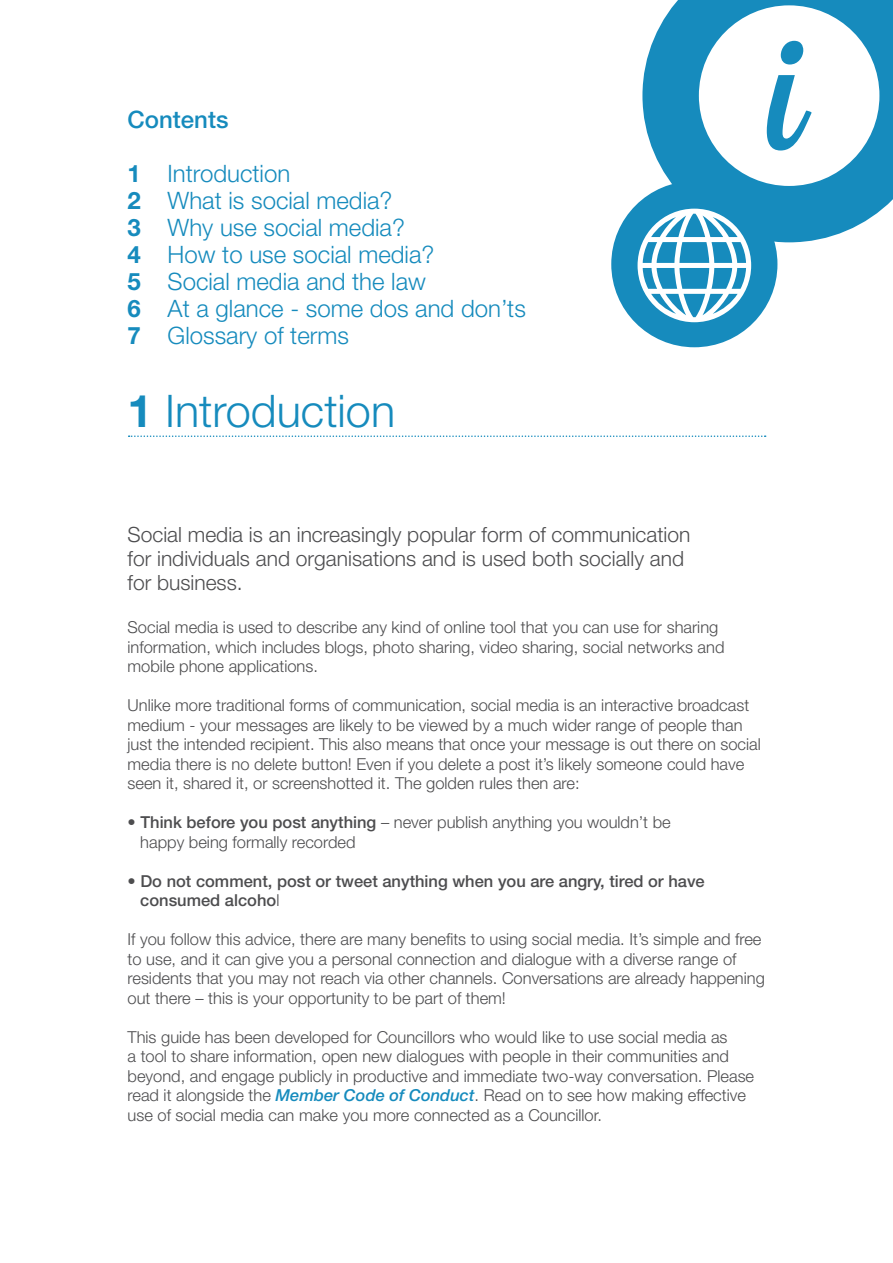
<style>
.page{position:relative;width:893px;height:1263px;background:#fff}
.page>*{position:absolute;margin:0;border:0;box-sizing:border-box;transform-origin:0 0}
.t1{font:300 45px "Helvetica Neue";color:#168bbd}
.t2{font:300 24px "Helvetica Neue";color:#168bbd}
.t3{font:500 24px "Helvetica Neue";color:#168bbd}
.t4{font:300 21px "Helvetica Neue";color:#4d4d4f}
.t5{font:300 16.5px/19.5px "Helvetica Neue";color:#4d4d4f}
.t6{font:500 16.5px "Helvetica Neue";color:#4d4d4f}
.s1{font-weight:700}
.s2{font-weight:500}
.s3{font-weight:300}
.s4{font-weight:500;font-style:italic;color:#168bbd}
</style>
<div class="page">
<svg style="left:642px;top:0;width:251px;height:242px;fill:#168bbd"></svg>
<svg style="left:699px;top:5px;width:180px;height:181px"></svg>
<div style="left:611px;top:181px;width:166px;height:166px;background:#168bbd;border-radius:50%"></div>
<svg style="left:638px;top:209px;width:113px;height:113px"></svg>
<svg style="left:129px;top:435px;width:637px;height:2px"></svg>
<p class="t3" style="left:128px;top:105px;width:102px">Contents</p>
<p class="t2" style="left:128px;top:159px;width:164px"><span class="s1">1</span> Introduction</p>
<p class="t2" style="left:128px;top:186px;width:266px"><span class="s1">2</span> What is social media?</p>
<p class="t2" style="left:128px;top:213px;width:279px"><span class="s1">3</span> Why use social media?</p>
<p class="t2" style="left:128px;top:240px;width:308px"><span class="s1">4</span> How to use social media?</p>
<p class="t2" style="left:128px;top:267px;width:300px"><span class="s1">5</span> Social media and the law</p>
<p class="t2" style="left:128px;top:294px;width:400px"><span class="s1">6</span> At a glance - some dos and don’ts</p>
<p class="t2" style="left:128px;top:321px;width:223px"><span class="s1">7</span> Glossary of terms</p>
<p class="t1" style="left:128px;top:383px;width:269px"><span class="s1">1</span> Introduction</p>
<p class="t4" style="left:128px;top:521px;width:564px">Social media is an increasingly popular form of communication</p>
<p class="t4" style="left:128px;top:545px;width:558px">for individuals and organisations and is used both socially and</p>
<p class="t4" style="left:128px;top:569px;width:117px">for business.</p>
<p class="t5" style="left:128px;top:617px;width:592px">Social media is used to describe any kind of online tool that you can use for sharing</p>
<p class="t5" style="left:128px;top:637px;width:598px">information, which includes blogs, photo sharing, video sharing, social networks and</p>
<p class="t5" style="left:128px;top:656px;width:192px">mobile phone applications.</p>
<p class="t5" style="left:128px;top:695px;width:635px">Unlike more traditional forms of communication, social media is an interactive broadcast medium - your messages are likely to be viewed by a much wider range of people than just the intended recipient. This also means that once your message is out there on social media there is no delete button! Even if you delete a post it’s likely someone could have seen it, shared it, or screenshotted it. The golden rules then are:</p>
<p class="t5" style="left:128px;top:812px;width:545px">• <span class="s2">Think before you post anything</span> – never publish anything you wouldn’t be</p>
<p class="t5" style="left:140px;top:832px;width:217px">happy being formally recorded</p>
<p class="t6" style="left:128px;top:871px;width:579px"><span class="s3">•</span> Do not comment, post or tweet anything when you are angry, tired or have</p>
<p class="t6" style="left:140px;top:890px;width:141px">consumed alcoho<span class="s3">l</span></p>
<p class="t5" style="left:128px;top:929px;width:639px">If you follow this advice, there are many benefits to using social media. It’s simple and free to use, and it can give you a personal connection and dialogue with a diverse range of residents that you may not reach via other channels. Conversations are already happening out there – this is your opportunity to be part of them!</p>
<p class="t5" style="left:128px;top:1027px;width:628px">This guide has been developed for Councillors who would like to use social media as<br>a tool to share information, open new dialogues with people in their communities and beyond, and engage publicly in productive and immediate two-way conversation. Please read it alongside the <span class="s4">Member Code of Conduct</span>. Read on to see how making effective use of social media can make you more connected as a Councillor.</p>
</div>
